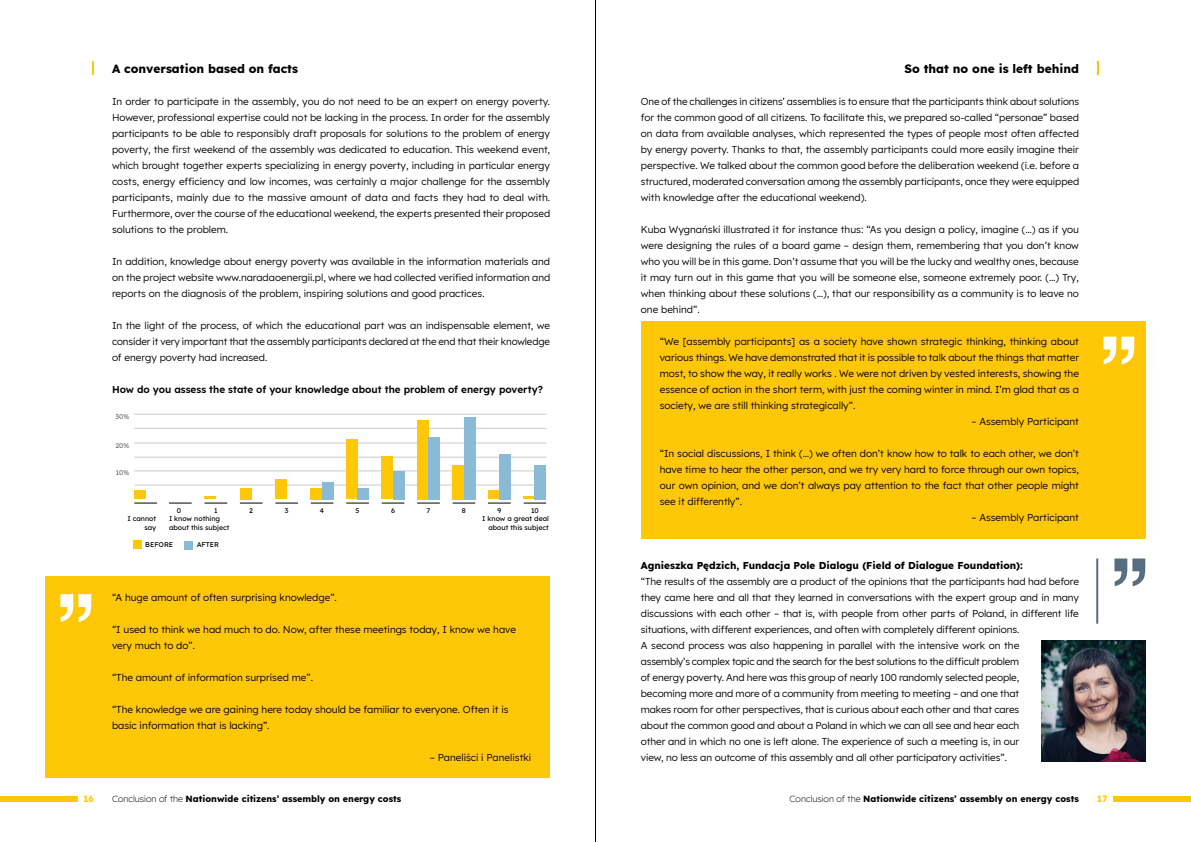
<style>
.page{position:relative;width:1191px;height:842px;background:#fff}
.page>*{position:absolute;margin:0;border:0;box-sizing:border-box;transform-origin:0 0}
.t1{font:700 12px "Lexend";color:#000}
.t2{font:10px/16px "Lexend";letter-spacing:-.01em;color:#000;text-align:justify}
.t3{font:600 10px "Lexend";color:#000}
.t4{font:700 10px "Lexend";color:#000}
.t5{font:700 9px "Lexend";color:#000}
.t6{font:700 9px "Lexend";color:#fec707}
.t7{font:500 7px/8.4px "Lexend";color:#000;text-align:right}
.t8{font:500 7px "Lexend";color:#706f6f}
.s1{font-weight:300}
</style>
<div class="page">
<div style="left:0;top:796px;width:78px;height:6px;background:#fec707"></div>
<div style="left:1113px;top:796px;width:78px;height:6px;background:#fec707"></div>
<hr style="left:595px;top:0;width:1px;height:842px;background:#000">
<hr style="left:134px;top:414px;width:412px;height:1px;background:#cacaca">
<hr style="left:134px;top:443px;width:412px;height:1px;background:#cacaca">
<hr style="left:134px;top:471px;width:412px;height:1px;background:#cacaca">
<hr style="left:134px;top:428px;width:412px;height:1px;background:#cacaca">
<hr style="left:134px;top:457px;width:412px;height:1px;background:#cacaca">
<hr style="left:134px;top:485px;width:412px;height:1px;background:#cacaca">
<div style="left:240px;top:488px;width:11px;height:11px;background:#fec707"></div>
<div style="left:134px;top:491px;width:12px;height:8px;background:#fec707"></div>
<div style="left:275px;top:479px;width:12px;height:20px;background:#fec707"></div>
<div style="left:311px;top:488px;width:11px;height:11px;background:#fec707"></div>
<div style="left:322px;top:482px;width:11px;height:17px;background:#89bad6"></div>
<div style="left:346px;top:440px;width:11px;height:59px;background:#fec707"></div>
<div style="left:357px;top:488px;width:12px;height:11px;background:#89bad6"></div>
<div style="left:382px;top:457px;width:11px;height:42px;background:#fec707"></div>
<div style="left:393px;top:471px;width:11px;height:28px;background:#89bad6"></div>
<div style="left:417px;top:420px;width:11px;height:79px;background:#fec707"></div>
<div style="left:428px;top:437px;width:12px;height:62px;background:#89bad6"></div>
<div style="left:452px;top:465px;width:12px;height:34px;background:#fec707"></div>
<div style="left:464px;top:417px;width:11px;height:82px;background:#89bad6"></div>
<div style="left:488px;top:491px;width:11px;height:8px;background:#fec707"></div>
<div style="left:499px;top:454px;width:12px;height:45px;background:#89bad6"></div>
<div style="left:535px;top:465px;width:11px;height:34px;background:#89bad6"></div>
<svg style="left:204px;top:496px;width:23px;height:8px"></svg>
<svg style="left:134px;top:503px;width:23px;height:1px"></svg>
<svg style="left:169px;top:503px;width:23px;height:1px"></svg>
<svg style="left:275px;top:503px;width:23px;height:1px"></svg>
<svg style="left:346px;top:503px;width:23px;height:1px"></svg>
<svg style="left:417px;top:503px;width:23px;height:1px"></svg>
<svg style="left:240px;top:503px;width:22px;height:1px"></svg>
<svg style="left:311px;top:503px;width:22px;height:1px"></svg>
<svg style="left:382px;top:503px;width:22px;height:1px"></svg>
<svg style="left:452px;top:503px;width:23px;height:1px"></svg>
<svg style="left:488px;top:503px;width:23px;height:1px"></svg>
<svg style="left:524px;top:496px;width:22px;height:8px"></svg>
<div style="left:45px;top:576px;width:505px;height:201px;background:#fec707"></div>
<svg style="left:60px;top:594px;width:31px;height:28px"></svg>
<div style="left:641px;top:322px;width:504px;height:217px;background:#fec707"></div>
<svg style="left:1103px;top:337px;width:31px;height:27px"></svg>
<div style="left:133px;top:540px;width:9px;height:9px;background:#fec707"></div>
<div style="left:185px;top:541px;width:8px;height:8px;background:#89bad6"></div>
<svg style="left:1114px;top:558px;width:31px;height:28px"></svg>
<hr style="left:1096px;top:558px;width:2px;height:66px;background:#556e82">
<img style="left:1041px;top:640px;width:104px;height:121px">
<svg style="left:92px;top:61px;width:2px;height:14px"></svg>
<svg style="left:1097px;top:61px;width:2px;height:14px"></svg>
<p class="t1" style="left:112px;top:59px;width:188px">A conversation based on facts</p>
<p class="t2" style="left:112px;top:93px;width:440px">In order to participate in the assembly, you do not need to be an expert on energy poverty.<br>However, professional expertise could not be lacking in the process. In order for the assembly participants to be able to responsibly draft proposals for solutions to the problem of energy poverty, the first weekend of the assembly was dedicated to education. This weekend event, which brought together experts specializing in energy poverty, including in particular energy costs, energy efficiency and low incomes, was certainly a major challenge for the assembly participants, mainly due to the massive amount of data and facts they had to deal with.<br>Furthermore, over the course of the educational weekend, the experts presented their proposed solutions to the problem.</p>
<p class="t2" style="left:112px;top:253px;width:440px">In addition, knowledge about energy poverty was available in the information materials and on the project website www.naradaoenergii.pl, where we had collected verified information and reports on the diagnosis of the problem, inspiring solutions and good practices.</p>
<p class="t2" style="left:112px;top:317px;width:439px">In the light of the process, of which the educational part was an indispensable element, we consider it very important that the assembly participants declared at the end that their knowledge of energy poverty had increased.</p>
<p class="t3" style="left:112px;top:381px;width:432px">How do you assess the state of your knowledge about the problem of energy poverty?</p>
<p class="t8" style="left:115px;top:411px;width:15px">30%</p>
<p class="t8" style="left:115px;top:440px;width:15px">20%</p>
<p class="t8" style="left:116px;top:467px;width:15px">10%</p>
<p class="t7" style="left:127px;top:514px;width:30px">I cannot say</p>
<p class="t7" style="left:177px;top:506px;width:6px">0</p>
<p class="t7" style="left:249px;top:506px;width:5px">2</p>
<p class="t7" style="left:285px;top:506px;width:5px">3</p>
<p class="t7" style="left:320px;top:506px;width:6px">4</p>
<p class="t7" style="left:355px;top:506px;width:5px">5</p>
<p class="t7" style="left:391px;top:506px;width:5px">6</p>
<p class="t7" style="left:426px;top:506px;width:5px">7</p>
<p class="t7" style="left:462px;top:506px;width:6px">8</p>
<p class="t7" style="left:497px;top:506px;width:5px">9</p>
<p class="t7" style="left:531px;top:506px;width:9px">10</p>
<p class="t7" style="left:169px;top:514px;width:62px;text-align:left">I know nothing about this subject</p>
<p class="t7" style="left:482px;top:514px;width:68px">I know a great deal about this subject</p>
<p class="t7" style="left:214px;top:506px;width:5px">1</p>
<p class="t7" style="left:145px;top:540px;width:29px">BEFORE</p>
<p class="t7" style="left:197px;top:540px;width:24px">AFTER</p>
<p class="t2" style="left:112px;top:589px;width:226px">“A huge amount of often surprising knowledge”.</p>
<p class="t2" style="left:112px;top:621px;width:405px">“I used to think we had much to do. Now, after these meetings today, I know we have very much to do”.</p>
<p class="t2" style="left:112px;top:669px;width:202px">“The amount of information surprised me”.</p>
<p class="t2" style="left:112px;top:701px;width:398px">“The knowledge we are gaining here today should be familiar to everyone. Often it is basic information that is lacking”.</p>
<p class="t2" style="left:430px;top:749px;width:103px">– Paneliści i Panelistki</p>
<p class="t1" style="left:904px;top:59px;width:176px">So that no one is left behind</p>
<p class="t2" style="left:641px;top:93px;width:440px">One of the challenges in citizens’ assemblies is to ensure that the participants think about solutions for the common good of all citizens. To facilitate this, we prepared so-called “personae” based on data from available analyses, which represented the types of people most often affected by energy poverty. Thanks to that, the assembly participants could more easily imagine their perspective. We talked about the common good before the deliberation weekend (i.e. before a structured, moderated conversation among the assembly participants, once they were equipped with knowledge after the educational weekend).</p>
<p class="t2" style="left:641px;top:221px;width:439px">Kuba Wygnański illustrated it for instance thus: “As you design a policy, imagine (…) as if you were designing the rules of a board game – design them, remembering that you don’t know who you will be in this game. Don’t assume that you will be the lucky and wealthy ones, because it may turn out in this game that you will be someone else, someone extremely poor. (…) Try, when thinking about these solutions (…), that our responsibility as a community is to leave no one behind”.</p>
<p class="t2" style="left:660px;top:333px;width:421px">“We [assembly participants] as a society have shown strategic thinking, thinking about various things. We have demonstrated that it is possible to talk about the things that matter most, to show the way, it really works . We were not driven by vested interests, showing the essence of action in the short term, with just the coming winter in mind. I’m glad that as a society, we are still thinking strategically”.</p>
<p class="t2" style="left:971px;top:413px;width:109px">– Assembly Participant</p>
<p class="t2" style="left:660px;top:445px;width:421px">“In social discussions, I think (…) we often don’t know how to talk to each other, we don’t have time to hear the other person, and we try very hard to force through our own topics, our own opinion, and we don’t always pay attention to the fact that other people might see it differently”.</p>
<p class="t2" style="left:971px;top:509px;width:109px">– Assembly Participant</p>
<p class="t4" style="left:641px;top:557px;width:383px">Agnieszka Pędzich, Fundacja Pole Dialogu (Field of Dialogue Foundation):</p>
<p class="t2" style="left:641px;top:573px;width:439px;text-align:left">“The results of the assembly are a product of the opinions that the participants had had before they came here and all that they learned in conversations with the expert group and in many discussions with each other – that is, with people from other parts of Poland, in different life situations, with different experiences, and often with completely different opinions.<br>A second process was also happening in parallel with the intensive work on the<br>assembly’s complex topic and the search for the best solutions to the difficult problem<br>of energy poverty. And here was this group of nearly 100 randomly selected people,<br>becoming more and more of a community from meeting to meeting – and one that<br>makes room for other perspectives, that is curious about each other and that cares<br>about the common good and about a Poland in which we can all see and hear each<br>other and in which no one is left alone. The experience of such a meeting is, in our<br>view, no less an outcome of this assembly and all other participatory activities”.</p>
<p class="t6" style="left:83px;top:792px;width:12px">16</p>
<p class="t5" style="left:112px;top:792px;width:291px"><span class="s1">Conclusion of the</span> Nationwide citizens’ assembly on energy costs</p>
<p class="t5" style="left:789px;top:792px;width:291px"><span class="s1">Conclusion of the</span> Nationwide citizens’ assembly on energy costs</p>
<p class="t6" style="left:1097px;top:792px;width:12px">17</p>
</div>
